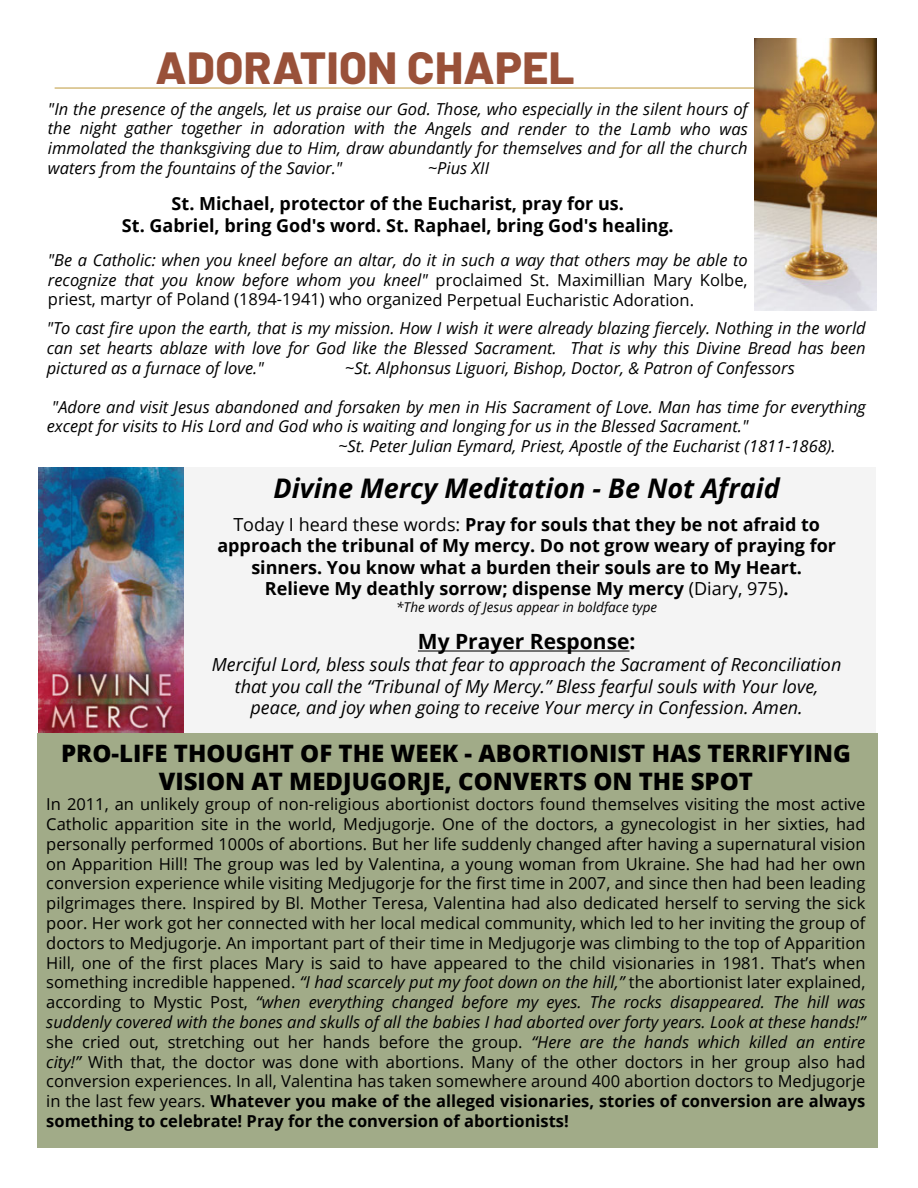
<style>
.page{position:relative;width:918px;height:1188px;background:#fff}
.page>*{position:absolute;margin:0;border:0;box-sizing:border-box;transform-origin:0 0}
.Page_Title_-_Right_4{font:800 45px "Barlow";letter-spacing:.01em;color:#995139}
.Body_Text_71a0c64b-7{font:italic 700 27px "Open Sans";color:#000}
.Body_Text_71a0c64b-7-2{font:800 24px/28.8px "Open Sans";color:#000;text-align:center}
.Body_Text_71a0c64b-7-3{font:700 21px "Wrsspy Open Sans";color:#000}
.Body_Text_71a0c64b-7-4{font:700 18px/21.6px "Wrsspy Open Sans";color:#000;text-align:center}
.Body_Text_71a0c64b-7-5{font:italic 18px "Vmdyqp Open Sans";color:#000}
.Body_Text_71a0c64b-7-6{font:italic 18px "Kpmrsh Open Sans";color:#000}
.Body_Text_71a0c64b-7-7{font:16.5px/19.8px "Open Sans";color:#000;text-align:justify}
.Body_Text_71a0c64b-7-8{font:italic 16.5px/19.6px "Kpmrsh Open Sans";color:#000;text-align:justify}
.Body_Text_71a0c64b-7-9{font:italic 16.5px/19.8px "Vmdyqp Open Sans";color:#000;text-align:justify}
.Body_Text_71a0c64b-7-10{font:italic 13.5px "Kpmrsh Open Sans";color:#000}
.s1{font-family:"Kpmrsh Open Sans"}
.s2{font-family:"Open Sans";font-style:normal}
.s3{font-family:"Vmdyqp Open Sans"}
.s4{font-family:"Open Sans";font-weight:400}
.s5{font-family:"Ndlwpf Open Sans"}
.s6{font-family:"Kpmrsh Open Sans";font-style:italic}
.s7{font-family:"Vmdyqp Open Sans";font-style:italic}
.s8{font-family:"Wrsspy Open Sans";font-weight:700}
</style>
<div class="page">
<div style="left:139px;top:468px;width:737px;height:271px;background:#f4f4f4"></div>
<div style="left:37px;top:733px;width:841px;height:415px;background:#a1ab88"></div>
<hr style="left:55px;top:87px;width:806px;height:2px;background:#d4bb7d">
<hr style="left:418px;top:650px;width:212px;height:2px;background:#000">
<img style="left:38px;top:467px;width:146px;height:266px">
<img style="left:755px;top:38px;width:122px;height:272px">
<p class="Page_Title_-_Right_4" style="left:156px;top:34px;width:421px">ADORATION CHAPEL</p>
<p class="Body_Text_71a0c64b-7-9" style="left:48px;top:98px;width:701px">"In the presence of the angels, let us praise our God. Those, who especially in the silent hours of <span class="s1">the night gather together in adoration with the Angels and render to the Lamb who was </span>immolated the thanksgiving due to Him, draw abundantly for themselves and for all the church <span class="s1">waters from the fountains of the Savior."</span></p>
<p class="Body_Text_71a0c64b-7-8" style="left:428px;top:158px;width:63px">~Pius XII</p>
<p class="Body_Text_71a0c64b-7-4" style="left:172px;top:192px;width:454px">St. Michael, protector of the Eucharist, pray for us.</p>
<p class="Body_Text_71a0c64b-7-4" style="left:122px;top:214px;width:553px">St. Gabriel, bring God's word. St. Raphael, bring God's healing.</p>
<p class="Body_Text_71a0c64b-7-9" style="left:48px;top:250px;width:701px">"Be a Catholic: when you kneel before an altar, do it in such a way that others may be able to recognize that you know before whom you kneel" <span class="s2">proclaimed St. Maximillian Mary Kolbe, priest, martyr of Poland (1894-1941) who organized Perpetual Eucharistic Adoration.</span></p>
<p class="Body_Text_71a0c64b-7-8" style="left:47px;top:318px;width:821px">"To cast fire upon the earth, that is my mission. How I wish it were already blazing fiercely. Nothing in the world <span class="s3">can set hearts ablaze with love for God like the Blessed Sacrament. That is why this Divine Bread has been </span>pictured as a furnace of love."</p>
<p class="Body_Text_71a0c64b-7-8" style="left:345px;top:357px;width:451px">~St. Alphonsus Liguori, Bishop, Doctor, &amp; Patron of Confessors</p>
<p class="Body_Text_71a0c64b-7-8" style="left:47px;top:397px;width:821px;text-indent:5px">"Adore and visit Jesus abandoned and forsaken by men in His Sacrament of Love. Man has time for everything <span class="s3">except for visits to His Lord and God who is waiting and longing for us in the Blessed Sacrament."</span></p>
<p class="Body_Text_71a0c64b-7-8" style="left:338px;top:436px;width:499px">~St. Peter Julian Eymard, Priest, Apostle of the Eucharist (1811-1868).</p>
<p class="Body_Text_71a0c64b-7" style="left:274px;top:469px;width:508px">Divine Mercy Meditation - Be Not Afraid</p>
<p class="Body_Text_71a0c64b-7-4" style="left:233px;top:513px;width:588px"><span class="s4">Today I heard these words:</span> Pray for souls that they be not afraid to</p>
<p class="Body_Text_71a0c64b-7-4" style="left:217px;top:534px;width:620px">approach the tribunal of My mercy. Do not grow weary of praying for <span class="s5">sinners. You know what a burden their souls are to My Heart.</span></p>
<p class="Body_Text_71a0c64b-7-4" style="left:265px;top:578px;width:525px">Relieve My deathly sorrow; dispense My mercy <span class="s4">(Diary, 975)</span><span class="s5">.</span></p>
<p class="Body_Text_71a0c64b-7-10" style="left:396px;top:597px;width:263px">*The words of Jesus appear in boldface type</p>
<p class="Body_Text_71a0c64b-7-3" style="left:418px;top:627px;width:219px">My Prayer Response<span class="s5">:</span></p>
<p class="Body_Text_71a0c64b-7-5" style="left:212px;top:652px;width:631px">Merciful Lord, bless souls that fear to approach the Sacrament of Reconciliation</p>
<p class="Body_Text_71a0c64b-7-5" style="left:235px;top:674px;width:585px">that you call the “Tribunal of My Mercy.” Bless fearful souls with Your love,</p>
<p class="Body_Text_71a0c64b-7-6" style="left:251px;top:695px;width:554px">peace, and joy when going to receive Your mercy in Confession. Amen.</p>
<p class="Body_Text_71a0c64b-7-2" style="left:61px;top:737px;width:791px">PRO-LIFE THOUGHT OF THE WEEK - ABORTIONIST HAS TERRIFYING<br>VISION AT MEDJUGORJE, CONVERTS ON THE SPOT</p>
<p class="Body_Text_71a0c64b-7-7" style="left:46px;top:794px;width:821px">In 2011, an unlikely group of non-religious abortionist doctors found themselves visiting the most active Catholic apparition site in the world, Medjugorje. One of the doctors, a gynecologist in her sixties, had personally performed 1000s of abortions. But her life suddenly changed after having a supernatural vision on Apparition Hill! The group was led by Valentina, a young woman from Ukraine. She had had her own conversion experience while visiting Medjugorje for the first time in 2007, and since then had been leading pilgrimages there. Inspired by Bl. Mother Teresa, Valentina had also dedicated herself to serving the sick poor. Her work got her connected with her local medical community, which led to her inviting the group of doctors to Medjugorje. An important part of their time in Medjugorje was climbing to the top of Apparition Hill, one of the first places Mary is said to have appeared to the child visionaries in 1981. That’s when something incredible happened. <span class="s6">“I had scarcely put my foot down on the hill,”</span> the abortionist later explained, according to Mystic Post, <span class="s6">“when everything changed before my eyes. The rocks disappeared. The hill was </span><span class="s7">suddenly covered with the bones and skulls of all the babies I had aborted over forty years. Look at these hands!” </span>she cried out, stretching out her hands before the group. <span class="s7">“Here are the hands which killed an entire </span><span class="s6">city!”</span> With that, the doctor was done with abortions. Many of the other doctors in her group also had conversion experiences. In all, Valentina has taken somewhere around 400 abortion doctors to Medjugorje in the last few years. <span class="s8">Whatever you make of the alleged visionaries, stories of conversion are always something to celebrate! Pray for the conversion of abortionists!</span></p>
</div>
